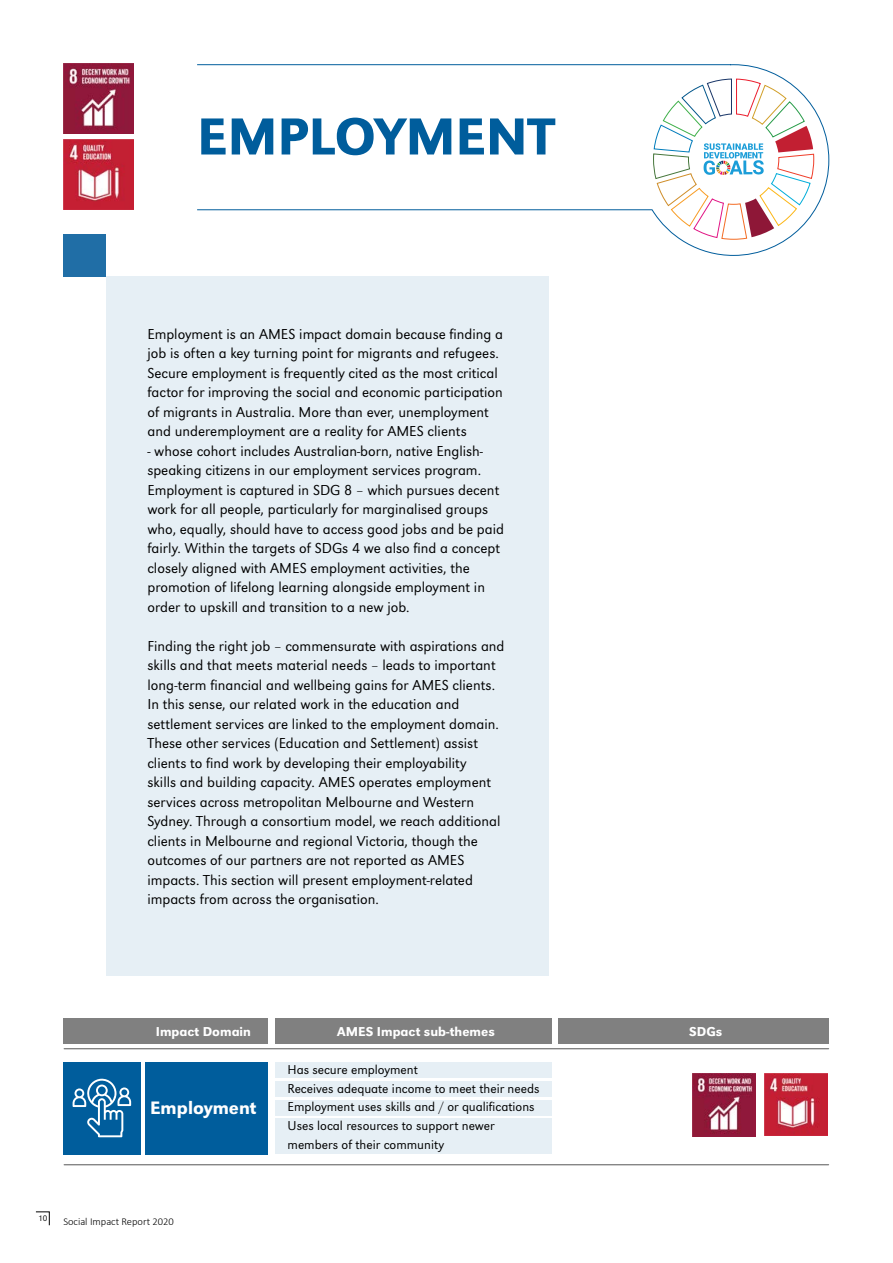
<style>
.page{position:relative;width:893px;height:1263px;background:#fff}
.page>*{position:absolute;margin:0;border:0;box-sizing:border-box;transform-origin:0 0}
.t1{font:500 54px "URW Grotesk";color:#005d9c}
.t2{font:500 18.75px "URW Grotesk";color:#fff}
.t3{font:300 15px/19.5px "URW Grotesk";color:#000}
.t4{font:300 13.35px/18.8px "URW Grotesk";color:#000}
.t5{font:500 13.35px "URW Grotesk";color:#fff}
.t6{font:300 10.5px "Calibri";color:#000}
.t7{font:300 8.4px "URW Grotesk";color:#000}
</style>
<div class="page">
<img style="left:64px;top:64px;width:69px;height:69px">
<div style="left:106px;top:276px;width:443px;height:700px;background:#e6eff5"></div>
<div style="left:64px;top:234px;width:42px;height:42px;background:#206ea6"></div>
<svg style="left:197px;top:64px;width:633px;height:192px"></svg>
<div style="left:64px;top:1017px;width:204px;height:26px;background:#808080"></div>
<div style="left:275px;top:1017px;width:277px;height:26px;background:#808080"></div>
<div style="left:559px;top:1017px;width:270px;height:26px;background:#808080"></div>
<div style="left:146px;top:1062px;width:122px;height:93px;background:#005d9c"></div>
<img style="left:693px;top:1073px;width:63px;height:63px">
<div style="left:275px;top:1062px;width:277px;height:16px;background:#e6eff5"></div>
<div style="left:275px;top:1081px;width:277px;height:15px;background:#e6eff5"></div>
<div style="left:275px;top:1118px;width:277px;height:36px;background:#e6eff5"></div>
<div style="left:275px;top:1100px;width:277px;height:15px;background:#e6eff5"></div>
<hr style="left:64px;top:1048px;width:764px;height:1px;background:#808080">
<hr style="left:64px;top:1164px;width:764px;height:1px;background:#808080">
<div style="left:64px;top:1062px;width:77px;height:93px;background:#005d9c"></div>
<svg style="left:73px;top:1079px;width:58px;height:58px"></svg>
<img style="left:765px;top:1073px;width:62px;height:63px">
<img style="left:64px;top:139px;width:69px;height:70px">
<svg style="left:36px;top:1211px;width:14px;height:14px"></svg>
<p class="t1" style="left:197px;top:105px;width:359px">EMPLOYMENT</p>
<p class="t3" style="left:147px;top:324px;width:357px">Employment is an AMES impact domain because finding a job is often a key turning point for migrants and refugees.<br>Secure employment is frequently cited as the most critical factor for improving the social and economic participation of migrants in Australia. More than ever, unemployment and underemployment are a reality for AMES clients</p>
<p class="t3" style="left:147px;top:441px;width:358px">- whose cohort includes Australian-born, native English&shy;speaking citizens in our employment services program.<br>Employment is captured in SDG 8 – which pursues decent work for all people, particularly for marginalised groups who, equally, should have to access good jobs and be paid fairly. Within the targets of SDGs 4 we also find a concept closely aligned with AMES employment activities, the promotion of lifelong learning alongside employment in order to upskill and transition to a new job.</p>
<p class="t3" style="left:147px;top:636px;width:359px">Finding the right job – commensurate with aspirations and skills and that meets material needs – leads to important long-term financial and wellbeing gains for AMES clients.<br>In this sense, our related work in the education and settlement services are linked to the employment domain.<br>These other services (Education and Settlement) assist clients to find work by developing their employability<br>skills and building capacity. AMES operates employment services across metropolitan Melbourne and Western Sydney. Through a consortium model, we reach additional clients in Melbourne and regional Victoria, though the outcomes of our partners are not reported as AMES impacts. This section will present employment-related impacts from across the organisation.</p>
<p class="t5" style="left:156px;top:1024px;width:97px">Impact Domain</p>
<p class="t2" style="left:150px;top:1097px;width:108px">Employment</p>
<p class="t7" style="left:38px;top:1214px;width:11px">10</p>
<p class="t6" style="left:63px;top:1215px;width:112px">Social Impact Report 2020</p>
<p class="t5" style="left:337px;top:1024px;width:159px">AMES Impact sub-themes</p>
<p class="t4" style="left:287px;top:1060px;width:132px">Has secure employment</p>
<p class="t4" style="left:287px;top:1079px;width:254px">Receives adequate income to meet their needs</p>
<p class="t4" style="left:287px;top:1097px;width:249px">Employment uses skills and / or qualifications</p>
<p class="t4" style="left:287px;top:1116px;width:209px">Uses local resources to support newer members of their community</p>
<p class="t5" style="left:689px;top:1024px;width:35px">SDGs</p>
</div>
